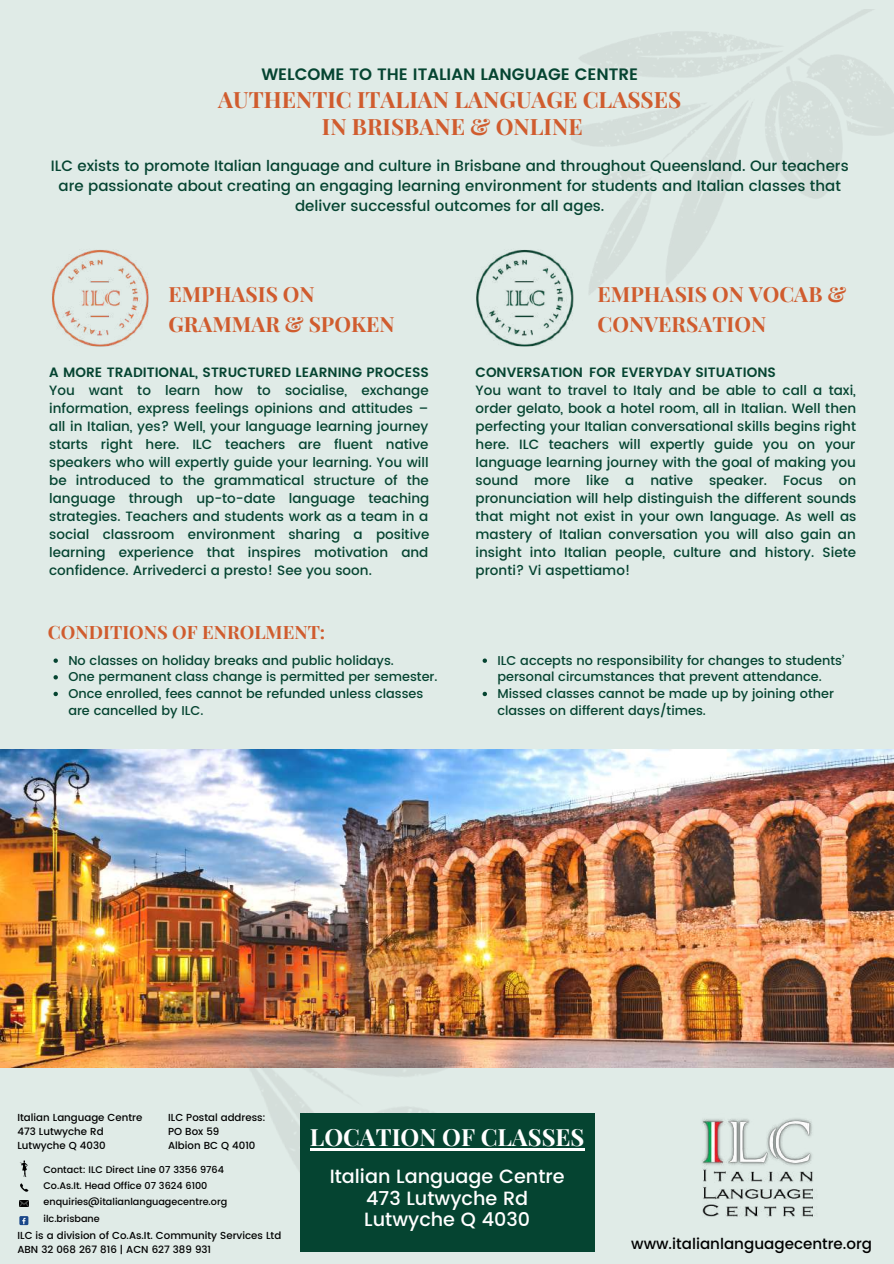
<style>
.page{position:relative;width:894px;height:1264px;background:#fff}
.page>*{position:absolute;margin:0;border:0;box-sizing:border-box;transform-origin:0 0}
.t1{font:700 23.7px "Playfair Display";color:#fff}
.t2{font:700 22.5px/27px "Playfair Display";color:#d05c2e;text-align:center}
.t3{font:700 21px/29.2px "Playfair Display";color:#d05c2e}
.t4{font:500 19.2px/21.5px "Poppins";color:#fff;text-align:center}
.t5{font:700 18.45px "Playfair Display";color:#d05c2e}
.t6{font:600 16.5px "Poppins";color:#054431}
.t7{font:500 15.15px "Poppins";color:#000}
.t8{font:500 15px/20.2px "Poppins";color:#054431;text-align:center}
.t9{font:500 13.5px/18px "Poppins";color:#054431;text-align:justify}
.t10{font:600 13.5px "Poppins";color:#054431}
.t11{font:500 12.9px/16.6px "Poppins";color:#054431}
.t12{font:500 10.2px/13.6px "Poppins";color:#000}
.t13{font:500 9.6px/16px "Poppins";color:#000}
</style>
<div class="page">
<div style="left:0;top:0;width:893px;height:1263px;background:#e0ebe7"></div>
<img style="left:0;top:750px;width:893px;height:317px">
<img style="left:476px;top:250px;width:98px;height:97px">
<img style="left:52px;top:250px;width:97px;height:97px">
<img style="left:702px;top:1118px;width:113px;height:100px">
<svg style="left:53px;top:658px;width:5px;height:5px"></svg>
<svg style="left:53px;top:675px;width:5px;height:4px"></svg>
<svg style="left:53px;top:691px;width:5px;height:5px"></svg>
<svg style="left:482px;top:658px;width:5px;height:5px"></svg>
<svg style="left:482px;top:691px;width:5px;height:5px"></svg>
<svg style="left:19px;top:1215px;width:9px;height:10px"></svg>
<svg style="left:22px;top:1217px;width:4px;height:7px"></svg>
<svg style="left:20px;top:1200px;width:9px;height:6px"></svg>
<svg style="left:20px;top:1183px;width:8px;height:9px"></svg>
<svg style="left:20px;top:1160px;width:8px;height:17px"></svg>
<img style="left:134px;top:933px;width:360px;height:319px">
<div style="left:300px;top:1112px;width:294px;height:139px;background:#054431"></div>
<hr style="left:310px;top:1148px;width:274px;height:2px;background:#fff">
<p class="t6" style="left:261px;top:65px;width:378px">WELCOME TO THE ITALIAN LANGUAGE CENTRE</p>
<h2 class="t2" style="left:218px;top:85px;width:464px">AUTHENTIC ITALIAN LANGUAGE CLASSES<br>IN BRISBANE &amp; ONLINE</h2>
<p class="t8" style="left:51px;top:156px;width:799px">ILC exists to promote Italian language and culture in Brisbane and throughout Queensland. Our teachers are passionate about creating an engaging learning environment for students and Italian classes that deliver successful outcomes for all ages.</p>
<h3 class="t3" style="left:168px;top:279px;width:228px">EMPHASIS ON<br>GRAMMAR &amp; SPOKEN</h3>
<p class="t10" style="left:49px;top:364px;width:381px">A MORE TRADITIONAL, STRUCTURED LEARNING PROCESS</p>
<p class="t9" style="left:49px;top:381px;width:381px">You want to learn how to socialise, exchange information, express feelings opinions and attitudes – all in Italian, yes? Well, your language learning journey starts right here. ILC teachers are fluent native speakers who will expertly guide your learning. You will be introduced to the grammatical structure of the language through up-to-date language teaching strategies. Teachers and students work as a team in a social classroom environment sharing a positive learning experience that inspires motivation and confidence. Arrivederci a presto! See you soon.</p>
<h3 class="t5" style="left:48px;top:619px;width:279px">CONDITIONS OF ENROLMENT:</h3>
<p class="t11" style="left:68px;top:652px;width:370px">No classes on holiday breaks and public holidays.<br>One permanent class change is permitted per semester.<br>Once enrolled, fees cannot be refunded unless classes are cancelled by ILC.</p>
<h3 class="t3" style="left:597px;top:279px;width:250px">EMPHASIS ON VOCAB &amp;<br>CONVERSATION</h3>
<p class="t10" style="left:475px;top:364px;width:302px">CONVERSATION FOR EVERYDAY SITUATIONS</p>
<p class="t9" style="left:475px;top:381px;width:382px">You want to travel to Italy and be able to call a taxi, order gelato, book a hotel room, all in Italian. Well then perfecting your Italian conversational skills begins right here. ILC teachers will expertly guide you on your language learning journey with the goal of making you sound more like a native speaker. Focus on pronunciation will help distinguish the different sounds that might not exist in your own language. As well as mastery of Italian conversation you will also gain an insight into Italian people, culture and history. Siete pronti? Vi aspettiamo!</p>
<p class="t11" style="left:497px;top:652px;width:348px">ILC accepts no responsibility for changes to students’ personal circumstances that prevent attendance.<br>Missed classes cannot be made up by joining other classes on different days/times.</p>
<p class="t12" style="left:17px;top:1110px;width:126px">Italian Language Centre<br>473 Lutwyche Rd<br>Lutwyche Q 4030</p>
<p class="t12" style="left:168px;top:1110px;width:99px">ILC Postal address:<br>PO Box 59<br>Albion BC Q 4010</p>
<h1 class="t1" style="left:310px;top:1120px;width:276px">LOCATION OF CLASSES</h1>
<p class="t13" style="left:43px;top:1161px;width:185px">Contact: ILC Direct Line 07 3356 9764<br>Co.As.It. Head Office 07 3624 6100 enquiries@italianlanguagecentre.org ilc.brisbane</p>
<h3 class="t4" style="left:329px;top:1165px;width:236px">Italian Language Centre<br>473 Lutwyche Rd<br>Lutwyche Q 4030</h3>
<p class="t12" style="left:17px;top:1228px;width:265px">ILC is a division of Co.As.It. Community Services Ltd<br>ABN 32 068 267 816 | ACN 627 389 931</p>
<p class="t7" style="left:631px;top:1234px;width:242px">www.italianlanguagecentre.org</p>
</div>
